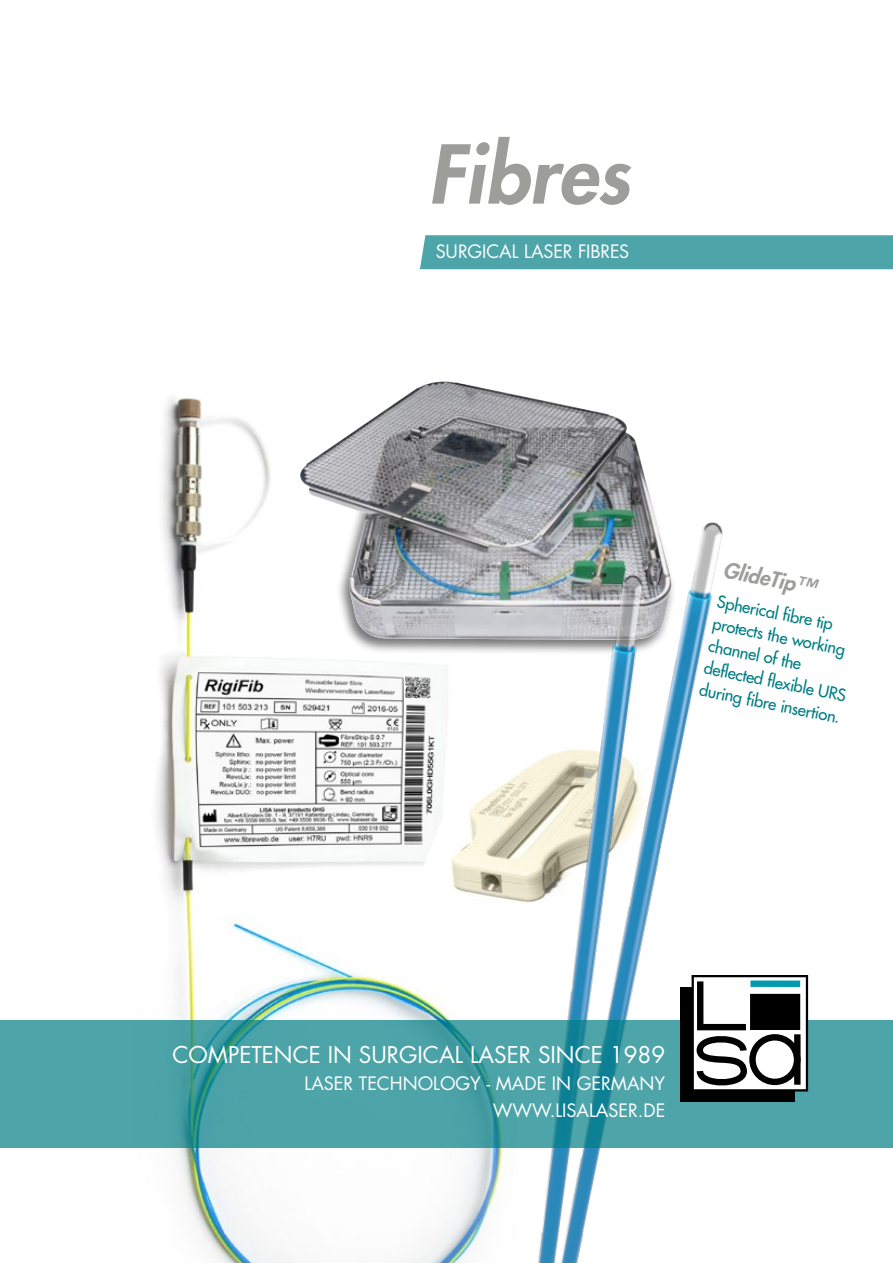
<style>
.page{position:relative;width:893px;height:1263px;background:#fff}
.page>*{position:absolute;margin:0;border:0;box-sizing:border-box;transform-origin:0 0}
.t1{font:italic 800 78.75px "Futura";color:#9d9d9c}
.t2{font:22.5px "Futura";color:#fff}
.t3{font:italic 800 21px "Futura";color:#9d9d9c}
.t4{font:18px/27px "Futura";color:#fff;text-align:right}
.t5{font:16.5px/22.5px "Futura";color:#007d84}
</style>
<div class="page">
<div style="left:420px;top:235px;width:473px;height:34px;background:#4da4a9"></div>
<img style="left:156px;top:398px;width:341px;height:865px">
<img style="left:422px;top:731px;width:75px;height:179px">
<div style="left:335px;top:484px;width:341px;height:172px;background:#000;opacity:.53"></div>
<img style="left:300px;top:381px;width:338px;height:259px">
<img style="left:497px;top:505px;width:29px;height:688px">
<img style="left:526px;top:451px;width:197px;height:812px">
<svg style="left:0;top:1020px;width:893px;height:128px;background:#48a1a6"></svg>
<div style="left:680px;top:987px;width:114px;height:115px;background:#000"></div>
<div style="left:692px;top:975px;width:116px;height:116px;border:2px solid #000"></div>
<svg style="left:693px;top:975px;width:111px;height:116px"></svg>
<h1 class="t1" style="left:428px;top:122px;width:203px">Fibres</h1>
<p class="t4" style="left:436px;top:238px;width:195px">SURGICAL LASER FIBRES</p>
<p class="t3" style="left:726px;top:555px;width:96px;rotate:11deg">GlideTip™</p>
<p class="t5" style="left:719px;top:590px;width:146px;rotate:11deg">Spherical fibre tip protects the working channel of the deflected flexible URS during fibre insertion.</p>
<h2 class="t2" style="left:172px;top:1039px;width:494px">COMPETENCE IN SURGICAL LASER SINCE 1989</h2>
<p class="t4" style="left:305px;top:1069px;width:362px">LASER TECHNOLOGY - MADE IN GERMANY<br>WWW.LISALASER.DE</p>
</div>
